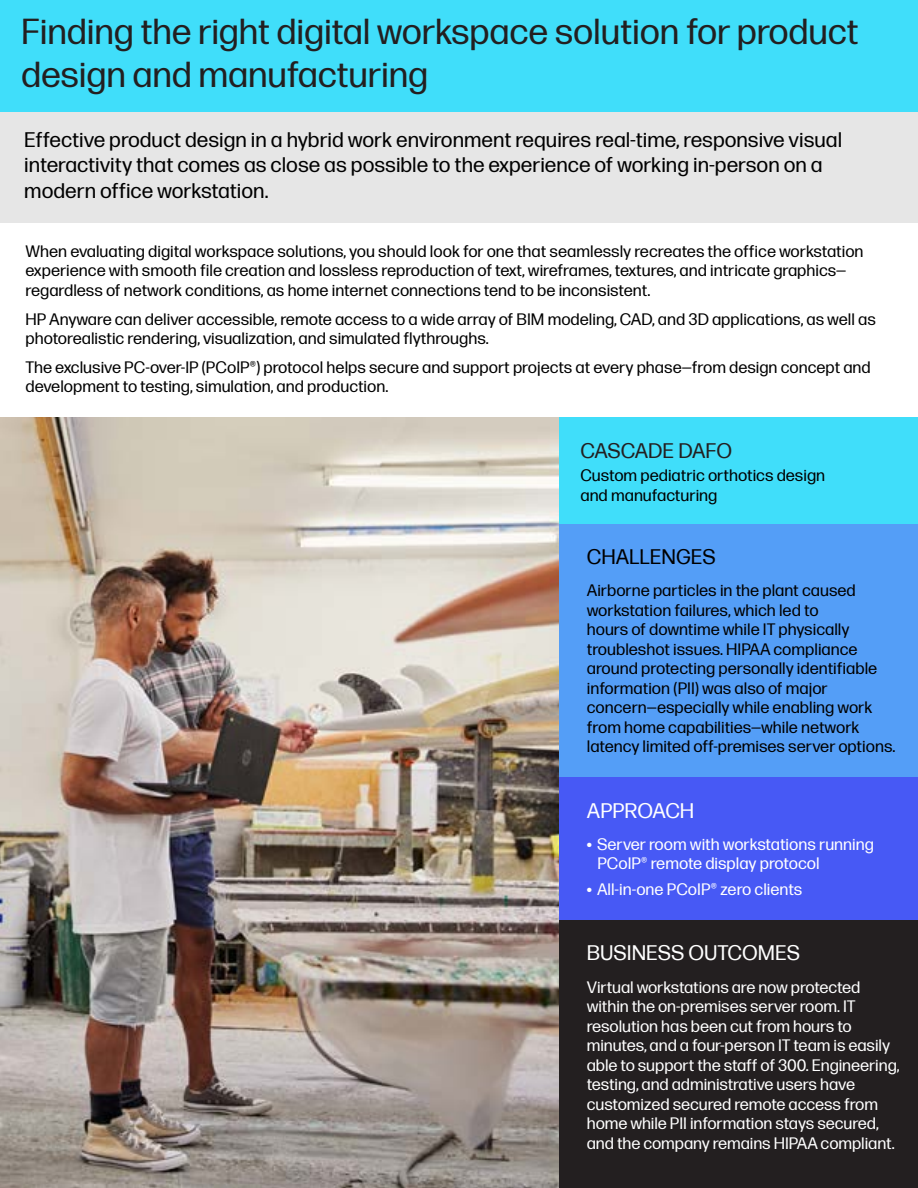
<style>
.page{position:relative;width:918px;height:1188px;background:#fff}
.page>*{position:absolute;margin:0;border:0;box-sizing:border-box;transform-origin:0 0}
.t1{font:36px/43.2px "Forma DJR Micro";letter-spacing:-.005em;color:#231f20}
.t2{font:21px/25.5px "Forma DJR Micro";color:#000}
.t3{font:21px "Forma DJR Micro";color:#fff}
.t4{font:21px "Forma DJR Micro";color:#231f20}
.t5{font:16.5px/19.5px "Forma DJR Micro";color:#000}
.t6{font:16.5px/19.5px "Forma DJR Micro";letter-spacing:-.005em;color:#fff}
</style>
<div class="page">
<div style="left:0;top:111px;width:918px;height:112px;background:#e6e6e6"></div>
<img style="left:0;top:418px;width:559px;height:770px">
<div style="left:559px;top:417px;width:359px;height:108px;background:#40defa"></div>
<div style="left:559px;top:525px;width:359px;height:252px;background:#549ef7"></div>
<div style="left:559px;top:777px;width:359px;height:143px;background:#4759f5"></div>
<div style="left:559px;top:920px;width:359px;height:268px;background:#231f20"></div>
<div style="left:0;top:0;width:918px;height:112px;background:#40defa"></div>
<h1 class="t1" style="left:21px;top:7px;width:839px">Finding the right digital workspace solution for product design and manufacturing</h1>
<p class="t2" style="left:24px;top:125px;width:819px">Effective product design in a hybrid work environment requires real-time, responsive visual interactivity that comes as close as possible to the experience of working in-person on a modern office workstation.</p>
<p class="t5" style="left:26px;top:240px;width:840px">When evaluating digital workspace solutions, you should look for one that seamlessly recreates the office workstation experience with smooth file creation and lossless reproduction of text, wireframes, textures, and intricate graphics— regardless of network conditions, as home internet connections tend to be inconsistent.</p>
<p class="t5" style="left:26px;top:308px;width:852px">HP Anyware can deliver accessible, remote access to a wide array of BIM modeling, CAD, and 3D applications, as well as photorealistic rendering, visualization, and simulated flythroughs.</p>
<p class="t5" style="left:26px;top:356px;width:847px">The exclusive PC-over-IP (PCoIP®) protocol helps secure and support projects at every phase—from design concept and development to testing, simulation, and production.</p>
<p class="t4" style="left:580px;top:435px;width:153px">CASCADE DAFO</p>
<p class="t5" style="left:580px;top:465px;width:246px">Custom pediatric orthotics design and manufacturing</p>
<p class="t2" style="left:587px;top:542px;width:130px">CHALLENGES</p>
<p class="t5" style="left:587px;top:579px;width:310px">Airborne particles in the plant caused workstation failures, which led to<br>hours of downtime while IT physically troubleshot issues. HIPAA compliance around protecting personally identifiable information (PII) was also of major concern—especially while enabling work from home capabilities—while network latency limited off-premises server options.</p>
<p class="t3" style="left:587px;top:795px;width:109px">APPROACH</p>
<p class="t6" style="left:597px;top:833px;width:278px;text-indent:-10px">● Server room with workstations running<br>PCoIP® remote display protocol</p>
<p class="t6" style="left:587px;top:879px;width:217px">● All-in-one PCoIP® zero clients</p>
<p class="t3" style="left:587px;top:938px;width:215px">BUSINESS OUTCOMES</p>
<p class="t6" style="left:587px;top:976px;width:314px">Virtual workstations are now protected within the on-premises server room. IT resolution has been cut from hours to minutes, and a four-person IT team is easily able to support the staff of 300. Engineering, testing, and administrative users have customized secured remote access from home while PII information stays secured, and the company remains HIPAA compliant.</p>
</div>
